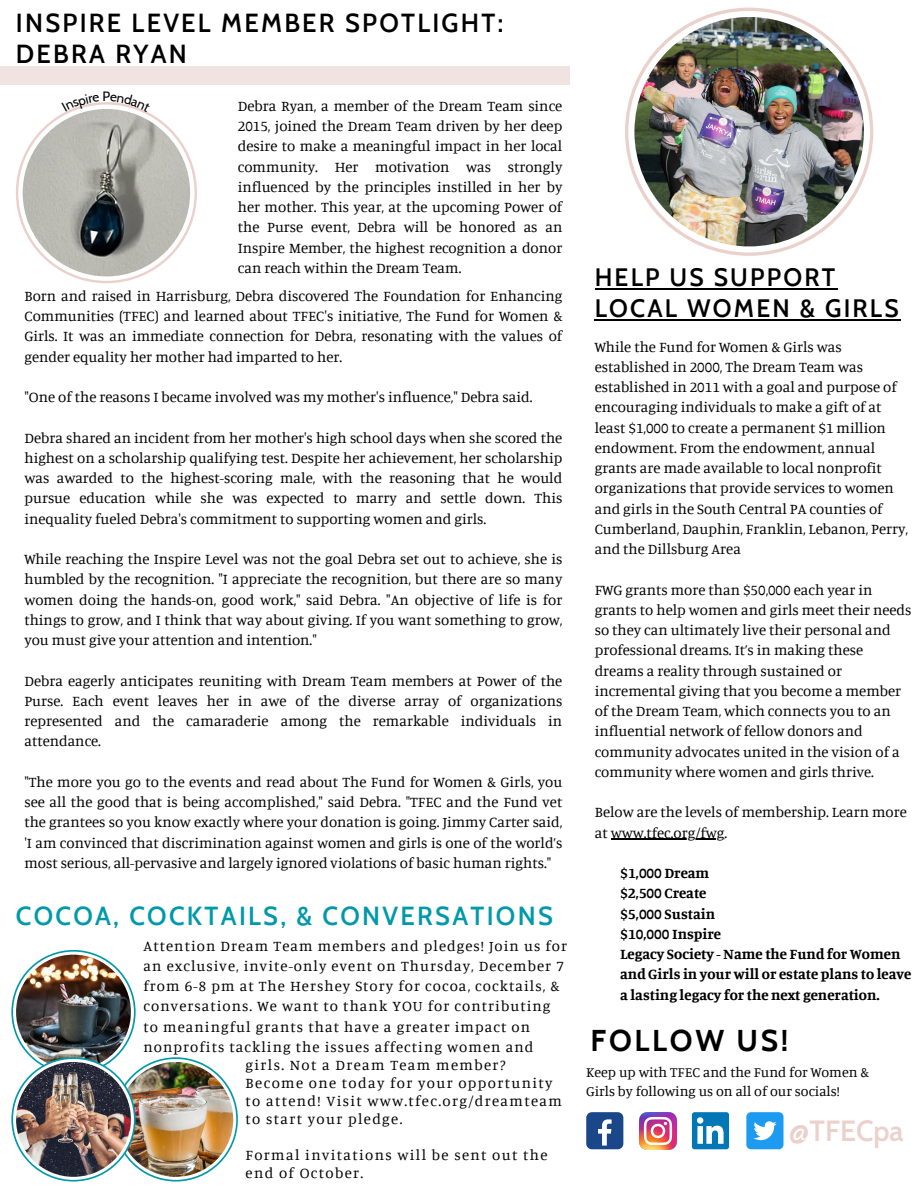
<style>
.page{position:relative;width:918px;height:1188px;background:#fff}
.page>*{position:absolute;margin:0;border:0;box-sizing:border-box;transform-origin:0 0}
.t1{font:700 30px "Cabin";letter-spacing:.09em;color:#000}
.t2{font:600 28.5px "Cabin";color:#ebd1cc}
.t3{font:600 25.5px "Cabin";letter-spacing:.09em;color:#000}
.t4{font:600 25.5px "Cabin";letter-spacing:.09em;color:#09a}
.t5{font:600 24.6px "Cabin";letter-spacing:.09em;color:#000}
.t6{font:15px/20.2px "Manuale";color:#000;text-align:justify}
.t7{font:15px/20.2px "Manuale";letter-spacing:.07em;color:#000}
.t8{font:15px/18px "Manuale";letter-spacing:.09em;color:#000}
.t9{font:700 15px/20.2px "Manuale";color:#000}
.t10{font:14.25px/19.2px "Manuale";color:#000}
.t11{font:13.5px "Cabin";color:#000}
</style>
<div class="page">
<div style="left:0;top:67px;width:570px;height:18px;background:#f2e3e3"></div>
<div style="left:16px;top:102px;width:181px;height:181px;background:#ebd1cc;border-radius:50%"></div>
<svg style="left:18px;top:105px;width:177px;height:176px;background:#f9f8f7"></svg>
<img style="left:23px;top:109px;width:167px;height:167px;border-radius:50%">
<div style="left:625px;top:8px;width:248px;height:248px;background:#ebd1cc;border-radius:50%"></div>
<div style="left:628px;top:11px;width:242px;height:241px;background:#fff;border-radius:50%"></div>
<img style="left:634px;top:17px;width:230px;height:229px;border-radius:50%">
<img style="left:639px;top:1112px;width:37px;height:37px">
<div style="left:692px;top:1112px;width:37px;height:37px;background:#0177b5;border-radius:3px"></div>
<svg style="left:697px;top:1117px;width:27px;height:27px"></svg>
<div style="left:746px;top:1112px;width:38px;height:37px;background:#1d9bf0;border-radius:5px"></div>
<svg style="left:753px;top:1121px;width:24px;height:19px"></svg>
<div style="left:586px;top:1112px;width:37px;height:37px;background:#1a4789;border-radius:6px"></div>
<svg style="left:598px;top:1119px;width:14px;height:27px"></svg>
<hr style="left:595px;top:288px;width:243px;height:2px;background:#000">
<hr style="left:595px;top:319px;width:306px;height:2px;background:#000">
<hr style="left:611px;top:839px;width:114px;height:1px;background:#000">
<svg style="left:11px;top:950px;width:125px;height:124px"></svg>
<svg style="left:13px;top:952px;width:121px;height:121px"></svg>
<img style="left:16px;top:955px;width:115px;height:115px;border-radius:50%">
<svg style="left:114px;top:1057px;width:124px;height:125px"></svg>
<svg style="left:115px;top:1059px;width:121px;height:121px"></svg>
<img style="left:118px;top:1062px;width:115px;height:115px;border-radius:50%">
<svg style="left:11px;top:1057px;width:125px;height:125px"></svg>
<svg style="left:13px;top:1059px;width:121px;height:121px"></svg>
<img style="left:16px;top:1062px;width:115px;height:115px;border-radius:50%">
<svg style="left:68px;top:102px;width:31px;height:9px"></svg>
<svg style="left:110px;top:102px;width:37px;height:10px"></svg>
<p class="t3" style="left:16px;top:7px;width:489px">INSPIRE LEVEL MEMBER SPOTLIGHT:</p>
<p class="t3" style="left:16px;top:39px;width:173px">DEBRA RYAN</p>
<p class="t11" style="left:102px;top:88px;width:9px">P</p>
<p class="t6" style="left:238px;top:95px;width:326px">Debra Ryan, a member of the Dream Team since 2015, joined the Dream Team driven by her deep desire to make a meaningful impact in her local community. Her motivation was strongly influenced by the principles instilled in her by her mother. This year, at the upcoming Power of the Purse event, Debra will be honored as an Inspire Member, the highest recognition a donor can reach within the Dream Team.</p>
<p class="t6" style="left:24px;top:285px;width:539px">Born and raised in Harrisburg, Debra discovered The Foundation for Enhancing Communities (TFEC) and learned about TFEC's initiative, The Fund for Women &amp; Girls. It was an immediate connection for Debra, resonating with the values of gender equality her mother had imparted to her.</p>
<p class="t6" style="left:24px;top:386px;width:510px">"One of the reasons I became involved was my mother's influence," Debra said.</p>
<p class="t6" style="left:24px;top:427px;width:539px">Debra shared an incident from her mother's high school days when she scored the highest on a scholarship qualifying test. Despite her achievement, her scholarship was awarded to the highest-scoring male, with the reasoning that he would pursue education while she was expected to marry and settle down. This inequality fueled Debra's commitment to supporting women and girls.</p>
<p class="t6" style="left:24px;top:548px;width:539px">While reaching the Inspire Level was not the goal Debra set out to achieve, she is humbled by the recognition. "I appreciate the recognition, but there are so many women doing the hands-on, good work," said Debra. "An objective of life is for things to grow, and I think that way about giving. If you want something to grow, you must give your attention and intention."</p>
<p class="t6" style="left:24px;top:670px;width:539px">Debra eagerly anticipates reuniting with Dream Team members at Power of the Purse. Each event leaves her in awe of the diverse array of organizations represented and the camaraderie among the remarkable individuals in attendance.</p>
<p class="t6" style="left:24px;top:771px;width:539px">"The more you go to the events and read about The Fund for Women &amp; Girls, you see all the good that is being accomplished," said Debra. "TFEC and the Fund vet the grantees so you know exactly where your donation is going. Jimmy Carter said, 'I am convinced that discrimination against women and girls is one of the world’s most serious, all-pervasive and largely ignored violations of basic human rights."</p>
<p class="t4" style="left:16px;top:900px;width:538px">COCOA, COCKTAILS, &amp; CONVERSATIONS</p>
<p class="t7" style="left:144px;top:935px;width:425px">Attention Dream Team members and pledges! Join us for an exclusive, invite-only event on Thursday, December 7 from 6-8 pm at The Hershey Story for cocoa, cocktails, &amp; conversations. We want to thank YOU for contributing to meaningful grants that have a greater impact on nonprofits tackling the issues affecting women and</p>
<p class="t8" style="left:246px;top:1056px;width:318px">girls. Not a Dream Team member?<br>Become one today for your opportunity to attend! Visit www.tfec.org/dreamteam to start your pledge.</p>
<p class="t8" style="left:246px;top:1146px;width:303px">Formal invitations will be sent out the end of October.</p>
<p class="t5" style="left:595px;top:263px;width:242px">HELP US SUPPORT</p>
<p class="t5" style="left:595px;top:293px;width:306px">LOCAL WOMEN &amp; GIRLS</p>
<p class="t6" style="left:595px;top:336px;width:315px;text-align:left">While the Fund for Women &amp; Girls was established in 2000, The Dream Team was established in 2011 with a goal and purpose of encouraging individuals to make a gift of at least $1,000 to create a permanent $1 million endowment. From the endowment, annual grants are made available to local nonprofit organizations that provide services to women and girls in the South Central PA counties of Cumberland, Dauphin, Franklin, Lebanon, Perry, and the Dillsburg Area</p>
<p class="t6" style="left:595px;top:579px;width:318px;text-align:left">FWG grants more than $50,000 each year in grants to help women and girls meet their needs so they can ultimately live their personal and professional dreams. It’s in making these dreams a reality through sustained or incremental giving that you become a member of the Dream Team, which connects you to an influential network of fellow donors and community advocates united in the vision of a community where women and girls thrive.</p>
<p class="t6" style="left:595px;top:802px;width:314px">Below are the levels of membership. Learn more at www.tfec.org/fwg.</p>
<p class="t9" style="left:620px;top:862px;width:91px">$1,000 Dream</p>
<p class="t9" style="left:620px;top:883px;width:88px">$2,500 Create</p>
<p class="t9" style="left:620px;top:903px;width:96px">$5,000 Sustain</p>
<p class="t9" style="left:620px;top:923px;width:102px">$10,000 Inspire</p>
<p class="t9" style="left:620px;top:943px;width:293px">Legacy Society - Name the Fund for Women and Girls in your will or estate plans to leave a lasting legacy for the next generation.</p>
<p class="t1" style="left:591px;top:1022px;width:199px">FOLLOW US!</p>
<p class="t10" style="left:586px;top:1062px;width:284px">Keep up with TFEC and the Fund for Women &amp;<br>Girls by following us on all of our socials!</p>
<p class="t2" style="left:789px;top:1113px;width:116px">@TFECpa</p>
</div>
